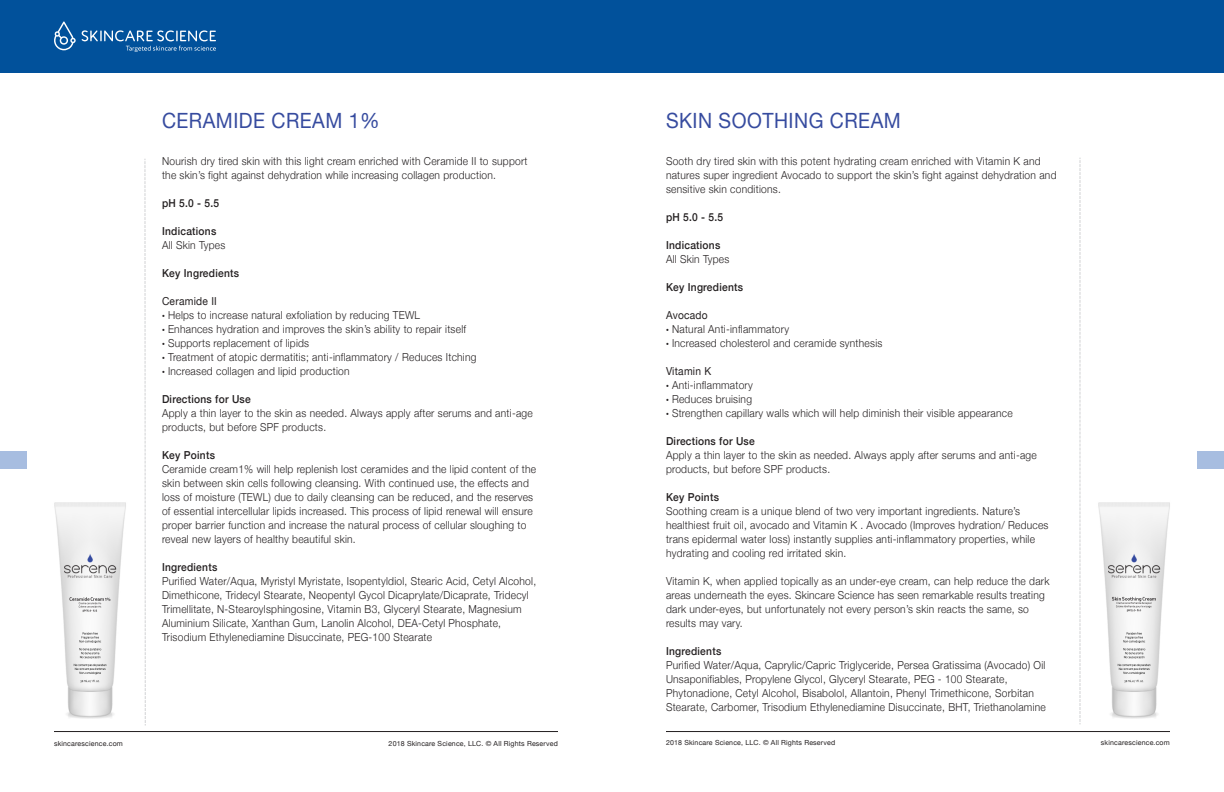
<style>
.page{position:relative;width:1224px;height:792px;background:#fff}
.page>*{position:absolute;margin:0;border:0;box-sizing:border-box;transform-origin:0 0}
.t1{font:21px "Helvetica Neue";letter-spacing:.025em;color:#364b9f;scale:.93 1}
.t2{font:300 11px/14px "Helvetica Neue";letter-spacing:.025em;color:#231f20;scale:.93 1}
.t3{font:500 11px "Helvetica Neue";letter-spacing:.025em;color:#231f20;scale:.93 1}
.t4{font:11px "Helvetica Neue";letter-spacing:.025em;color:#231f20;scale:.93 1}
.t5{font:7px "Helvetica Neue";letter-spacing:.025em;color:#231f20}
.s1{font-weight:500}
.s2{font-size:6px}
</style>
<div class="page">
<div style="left:0;top:0;width:621px;height:72px;background:#01519b"></div>
<hr style="left:54px;top:731px;width:504px;height:1px;background:#231f20">
<svg style="left:54px;top:21px;width:22px;height:29px"></svg>
<svg style="left:82px;top:30px;width:134px;height:22px"></svg>
<svg style="left:145px;top:159px;width:1px;height:567px"></svg>
<div style="left:0;top:451px;width:27px;height:18px;background:#a7bde0"></div>
<img style="left:54px;top:502px;width:72px;height:217px">
<div style="left:603px;top:0;width:621px;height:72px;background:#01519b"></div>
<hr style="left:666px;top:731px;width:504px;height:1px;background:#231f20">
<svg style="left:1080px;top:158px;width:1px;height:566px"></svg>
<div style="left:1197px;top:451px;width:27px;height:18px;background:#a7bde0"></div>
<img style="left:1098px;top:502px;width:72px;height:217px">
<p class="t1" style="left:162px;top:105px;width:235px">CERAMIDE CREAM 1%</p>
<p class="t2" style="left:162px;top:153px;width:395px">Nourish dry tired skin with this light cream enriched with Ceramide II to support the skin’s fight against dehydration while increasing collagen production.</p>
<p class="t3" style="left:162px;top:194px;width:63px">pH 5.0 - 5.5</p>
<p class="t2" style="left:162px;top:223px;width:70px"><span class="s1">Indications<br></span>All Skin Types</p>
<p class="t3" style="left:162px;top:264px;width:84px">Key Ingredients</p>
<p class="t4" style="left:162px;top:293px;width:61px">Ceramide II</p>
<p class="t2" style="left:162px;top:307px;width:279px"><span class="s2">•</span> Helps to increase natural exfoliation by reducing TEWL</p>
<p class="t2" style="left:162px;top:321px;width:329px"><span class="s2">•</span> Enhances hydration and improves the skin’s ability to repair itself</p>
<p class="t2" style="left:162px;top:335px;width:160px"><span class="s2">•</span> Supports replacement of lipids</p>
<p class="t2" style="left:162px;top:349px;width:340px"><span class="s2">•</span> Treatment of atopic dermatitis; anti-inflammatory / Reduces Itching</p>
<p class="t2" style="left:162px;top:363px;width:203px"><span class="s2">•</span> Increased collagen and lipid production</p>
<p class="t2" style="left:162px;top:391px;width:400px"><span class="s1">Directions for Use<br></span>Apply a thin layer to the skin as needed. Always apply after serums and anti-age products, but before SPF products.</p>
<p class="t2" style="left:162px;top:447px;width:404px"><span class="s1">Key Points<br></span>Ceramide cream1% will help replenish lost ceramides and the lipid content of the skin between skin cells following cleansing. With continued use, the effects and loss of moisture (TEWL) due to daily cleansing can be reduced, and the reserves of essential intercellular lipids increased. This process of lipid renewal will ensure proper barrier function and increase the natural process of cellular sloughing to reveal new layers of healthy beautiful skin.</p>
<p class="t2" style="left:162px;top:559px;width:404px"><span class="s1">Ingredients<br></span>Purified Water/Aqua, Myristyl Myristate, Isopentyldiol, Stearic Acid, Cetyl Alcohol, Dimethicone, Tridecyl Stearate, Neopentyl Gycol Dicaprylate/Dicaprate, Tridecyl Trimellitate, N-Stearoylsphingosine, Vitamin B3, Glyceryl Stearate, Magnesium Aluminium Silicate, Xanthan Gum, Lanolin Alcohol, DEA-Cetyl Phosphate, Trisodium Ethylenediamine Disuccinate, PEG-100 Stearate</p>
<p class="t5" style="left:54px;top:738px;width:70px">skincarescience.com</p>
<p class="t5" style="left:389px;top:738px;width:171px">2018 Skincare Science, LLC. © All Rights Reserved</p>
<p class="t1" style="left:666px;top:105px;width:254px">SKIN SOOTHING CREAM</p>
<p class="t2" style="left:666px;top:153px;width:421px">Sooth dry tired skin with this potent hydrating cream enriched with Vitamin K and natures super ingredient Avocado to support the skin’s fight against dehydration and sensitive skin conditions.</p>
<p class="t3" style="left:666px;top:208px;width:63px">pH 5.0 - 5.5</p>
<p class="t2" style="left:666px;top:237px;width:70px"><span class="s1">Indications<br></span>All Skin Types</p>
<p class="t3" style="left:666px;top:278px;width:84px">Key Ingredients</p>
<p class="t4" style="left:666px;top:307px;width:46px">Avocado</p>
<p class="t2" style="left:666px;top:321px;width:134px"><span class="s2">•</span> Natural Anti-inflammatory</p>
<p class="t2" style="left:666px;top:335px;width:234px"><span class="s2">•</span> Increased cholesterol and ceramide synthesis</p>
<p class="t4" style="left:666px;top:363px;width:50px">Vitamin K</p>
<p class="t2" style="left:666px;top:377px;width:95px"><span class="s2">•</span> Anti-inflammatory</p>
<p class="t2" style="left:666px;top:391px;width:94px"><span class="s2">•</span> Reduces bruising</p>
<p class="t2" style="left:666px;top:405px;width:374px"><span class="s2">•</span> Strengthen capillary walls which will help diminish their visible appearance</p>
<p class="t2" style="left:666px;top:433px;width:400px"><span class="s1">Directions for Use<br></span>Apply a thin layer to the skin as needed. Always apply after serums and anti-age products, but before SPF products.</p>
<p class="t2" style="left:666px;top:489px;width:413px"><span class="s1">Key Points<br></span>Soothing cream is a unique blend of two very important ingredients. Nature’s healthiest fruit oil, avocado and Vitamin K . Avocado (Improves hydration/ Reduces trans epidermal water loss) instantly supplies anti-inflammatory properties, while hydrating and cooling red irritated skin.</p>
<p class="t2" style="left:666px;top:573px;width:414px">Vitamin K, when applied topically as an under-eye cream, can help reduce the dark areas underneath the eyes. Skincare Science has seen remarkable results treating dark under-eyes, but unfortunately not every person’s skin reacts the same, so results may vary.</p>
<p class="t2" style="left:666px;top:643px;width:410px"><span class="s1">Ingredients<br></span>Purified Water/Aqua, Caprylic/Capric Triglyceride, Persea Gratissima (Avocado) Oil Unsaponifiables, Propylene Glycol, Glyceryl Stearate, PEG - 100 Stearate, Phytonadione, Cetyl Alcohol, Bisabolol, Allantoin, Phenyl Trimethicone, Sorbitan Stearate, Carbomer, Trisodium Ethylenediamine Disuccinate, BHT, Triethanolamine</p>
<p class="t5" style="left:666px;top:737px;width:171px">2018 Skincare Science, LLC. © All Rights Reserved</p>
<p class="t5" style="left:1101px;top:737px;width:70px">skincarescience.com</p>
</div>
